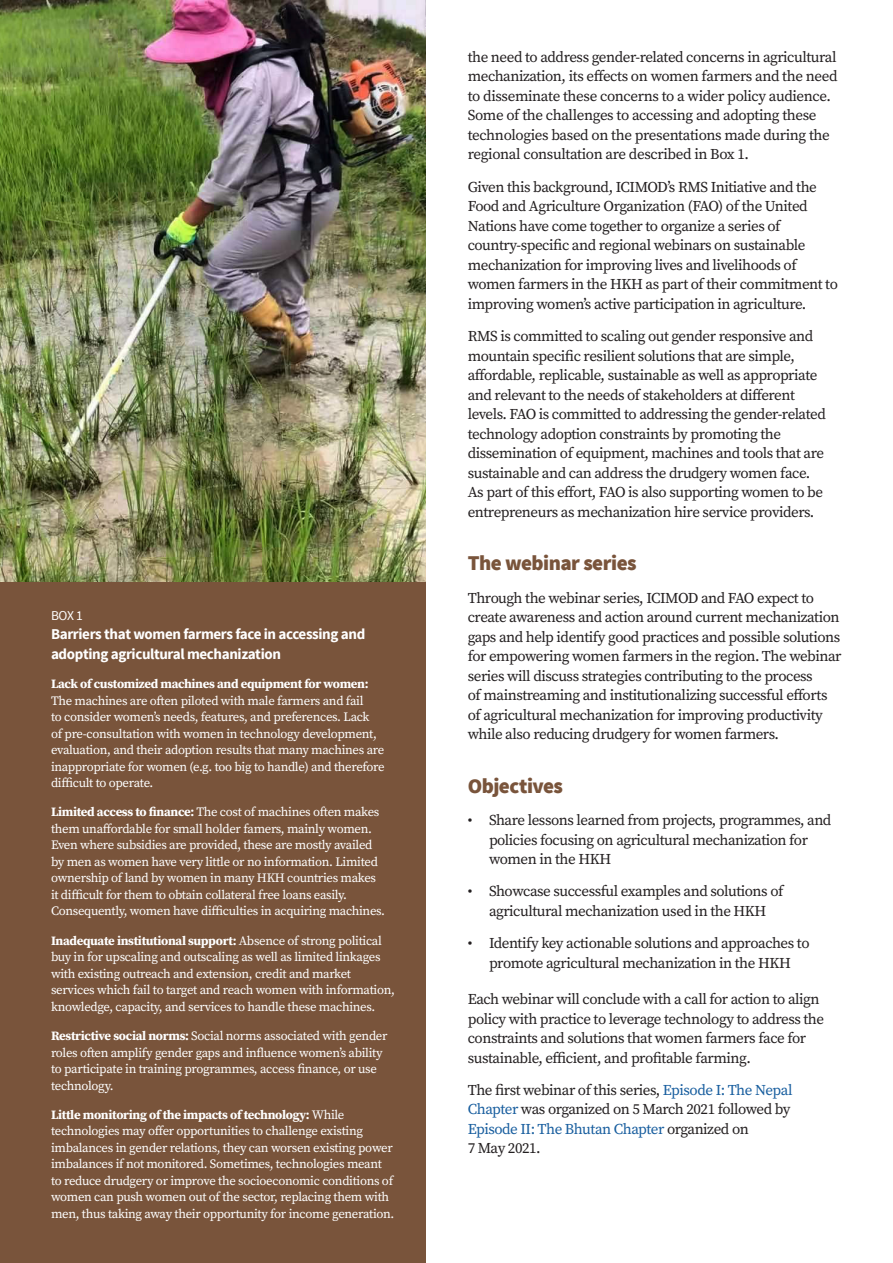
<style>
.page{position:relative;width:893px;height:1263px;background:#fff}
.page>*{position:absolute;margin:0;border:0;box-sizing:border-box;transform-origin:0 0}
.Head_I{font:900 21px "Source Sans Pro";letter-spacing:-.025em;color:#79543b}
.Body{font:15px/19.5px "Source Serif Pro";letter-spacing:-.03em;color:#231f20}
.Body-2{font:700 15px/19.5px "Source Sans Pro";letter-spacing:-.025em;color:#fff}
.Body-3{font:13.5px "Source Sans Pro";color:#fff}
.Body-4{font:12.75px/16.5px "Source Serif Pro";letter-spacing:-.025em;color:#fff}
.s1{font-weight:700}
.s2{color:#175d9e}
</style>
<div class="page">
<div style="left:0;top:581px;width:425px;height:682px;background:#79543b"></div>
<img style="left:0;top:0;width:425px;height:581px">
<p class="Body-3" style="left:51px;top:607px;width:33px">BOX 1</p>
<p class="Body-2" style="left:51px;top:625px;width:316px">Barriers that women farmers face in accessing and adopting agricultural mechanization</p>
<p class="Body-4" style="left:51px;top:676px;width:335px"><span class="s1">Lack of customized machines and equipment for women:<br></span>The machines are often piloted with male farmers and fail<br>to consider women’s needs, features, and preferences. Lack<br>of pre-consultation with women in technology development, evaluation, and their adoption results that many machines are inappropriate for women (e.g. too big to handle) and therefore difficult to operate.</p>
<p class="Body-4" style="left:51px;top:804px;width:335px"><span class="s1">Limited access to finance:</span> The cost of machines often makes them unaffordable for small holder famers, mainly women.<br>Even where subsidies are provided, these are mostly availed by men as women have very little or no information. Limited ownership of land by women in many HKH countries makes it difficult for them to obtain collateral free loans easily.<br>Consequently, women have difficulties in acquiring machines.</p>
<p class="Body-4" style="left:51px;top:932px;width:345px"><span class="s1">Inadequate institutional support:</span> Absence of strong political buy in for upscaling and outscaling as well as limited linkages with existing outreach and extension, credit and market services which fail to target and reach women with information, knowledge, capacity, and services to handle these machines.</p>
<p class="Body-4" style="left:51px;top:1027px;width:338px"><span class="s1">Restrictive social norms:</span> Social norms associated with gender roles often amplify gender gaps and influence women’s ability to participate in training programmes, access finance, or use technology.</p>
<p class="Body-4" style="left:51px;top:1106px;width:345px"><span class="s1">Little monitoring of the impacts of technology:</span> While technologies may offer opportunities to challenge existing imbalances in gender relations, they can worsen existing power imbalances if not monitored. Sometimes, technologies meant to reduce drudgery or improve the socioeconomic conditions of women can push women out of the sector, replacing them with men, thus taking away their opportunity for income generation.</p>
<p class="Body" style="left:468px;top:47px;width:371px">the need to address gender-related concerns in agricultural mechanization, its effects on women farmers and the need to disseminate these concerns to a wider policy audience.<br>Some of the challenges to accessing and adopting these technologies based on the presentations made during the regional consultation are described in Box 1.</p>
<p class="Body" style="left:468px;top:177px;width:372px">Given this background, ICIMOD’s RMS Initiative and the Food and Agriculture Organization (FAO) of the United Nations have come together to organize a series of country-specific and regional webinars on sustainable mechanization for improving lives and livelihoods of women farmers in the HKH as part of their commitment to improving women’s active participation in agriculture.</p>
<p class="Body" style="left:468px;top:326px;width:360px">RMS is committed to scaling out gender responsive and mountain specific resilient solutions that are simple, affordable, replicable, sustainable as well as appropriate and relevant to the needs of stakeholders at different levels. FAO is committed to addressing the gender-related technology adoption constraints by promoting the dissemination of equipment, machines and tools that are sustainable and can address the drudgery women face.<br>As part of this effort, FAO is also supporting women to be entrepreneurs as mechanization hire service providers.</p>
<p class="Head_I" style="left:468px;top:550px;width:170px">The webinar series</p>
<p class="Body" style="left:468px;top:588px;width:375px">Through the webinar series, ICIMOD and FAO expect to create awareness and action around current mechanization gaps and help identify good practices and possible solutions for empowering women farmers in the region. The webinar series will discuss strategies contributing to the process<br>of mainstreaming and institutionalizing successful efforts of agricultural mechanization for improving productivity while also reducing drudgery for women farmers.</p>
<p class="Head_I" style="left:468px;top:772px;width:97px">Objectives</p>
<p class="Body" style="left:489px;top:810px;width:344px;text-indent:-21px">• Share lessons learned from projects, programmes, and policies focusing on agricultural mechanization for women in the HKH</p>
<p class="Body" style="left:468px;top:882px;width:317px;text-align:center">• Showcase successful examples and solutions of agricultural mechanization used in the HKH</p>
<p class="Body" style="left:468px;top:933px;width:343px;text-align:center">• Identify key actionable solutions and approaches to promote agricultural mechanization in the HKH</p>
<p class="Body" style="left:468px;top:989px;width:358px">Each webinar will conclude with a call for action to align policy with practice to leverage technology to address the constraints and solutions that women farmers face for sustainable, efficient, and profitable farming.</p>
<p class="Body" style="left:468px;top:1080px;width:326px">The first webinar of this series, <span class="s2">Episode I: The Nepal Chapter</span> was organized on 5 March 2021 followed by <span class="s2">Episode II: The Bhutan Chapter</span> organized on<br>7 May 2021.</p>
</div>
